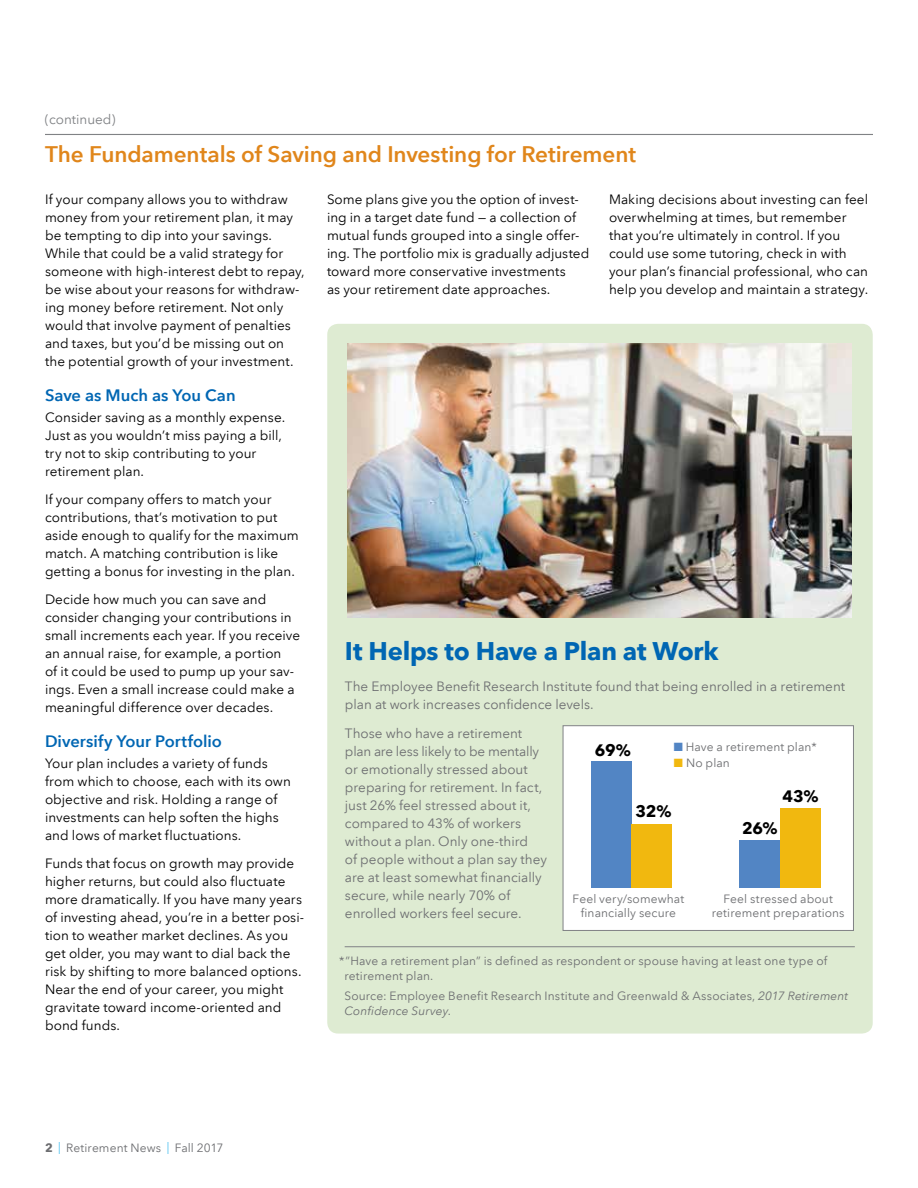
<style>
.page{position:relative;width:918px;height:1188px;background:#fff}
.page>*{position:absolute;margin:0;border:0;box-sizing:border-box;transform-origin:0 0}
.t1{font:700 25.5px "Avenir Next LT Com";letter-spacing:-.01em;color:#0066b3}
.t2{font:600 22.5px "Avenir Next LT Com";letter-spacing:-.005em;color:#e0861b}
.t3{font:600 16.5px "Avenir Next LT Com";color:#0066b3}
.t4{font:700 16.5px "Avenir Next LT Com";letter-spacing:-.02em;color:#000}
.t5{font:13.5px/18px "Avenir Next LT Com";letter-spacing:.005em;color:#000}
.t6{font:13.5px/18px "Avenir Next LT Com";color:#6d6e71}
.t7{font:13.5px "Avenir Next LT Com";color:#808285}
.t8{font:12px/15px "Avenir Next LT Com";letter-spacing:.01em;color:#6d6e71}
.s1{color:#5285c4}
.s2{color:#f1b80f}
.s3{font-style:italic}
.s4{font-weight:700}
.s5{color:#00a6e9}
</style>
<div class="page">
<hr style="left:45px;top:134px;width:828px;height:1px;background:#808285">
<div style="left:327px;top:324px;width:546px;height:710px;background:#deebd2;border-radius:11px"></div>
<img style="left:348px;top:343px;width:504px;height:275px">
<div style="left:563px;top:725px;width:291px;height:206px;background:#fff;border:1px solid #808285"></div>
<div style="left:780px;top:808px;width:41px;height:80px;background:#f1b80f"></div>
<div style="left:740px;top:840px;width:40px;height:48px;background:#5285c4"></div>
<div style="left:591px;top:761px;width:41px;height:127px;background:#5285c4"></div>
<div style="left:632px;top:824px;width:40px;height:64px;background:#f1b80f"></div>
<hr style="left:345px;top:946px;width:510px;height:1px;background:#808285">
<p class="t7" style="left:45px;top:111px;width:72px">(continued)</p>
<h2 class="t2" style="left:45px;top:141px;width:593px">The Fundamentals of Saving and Investing for Retirement</h2>
<p class="t5" style="left:45px;top:190px;width:261px">If your company allows you to withdraw money from your retirement plan, it may be tempting to dip into your savings.<br>While that could be a valid strategy for someone with high-interest debt to repay, be wise about your reasons for withdraw&shy;ing money before retirement. Not only would that involve payment of penalties and taxes, but you’d be missing out on the potential growth of your investment.</p>
<p class="t3" style="left:45px;top:385px;width:192px">Save as Much as You Can</p>
<p class="t5" style="left:45px;top:409px;width:242px">Consider saving as a monthly expense.<br>Just as you wouldn’t miss paying a bill, try not to skip contributing to your retirement plan.</p>
<p class="t5" style="left:45px;top:490px;width:255px">If your company offers to match your contributions, that’s motivation to put aside enough to qualify for the maximum match. A matching contribution is like getting a bonus for investing in the plan.</p>
<p class="t5" style="left:45px;top:590px;width:257px">Decide how much you can save and consider changing your contributions in small increments each year. If you receive an annual raise, for example, a portion<br>of it could be used to pump up your sav&shy;ings. Even a small increase could make a meaningful difference over decades.</p>
<p class="t3" style="left:45px;top:731px;width:178px">Diversify Your Portfolio</p>
<p class="t5" style="left:45px;top:755px;width:247px">Your plan includes a variety of funds from which to choose, each with its own objective and risk. Holding a range of investments can help soften the highs and lows of market fluctuations.</p>
<p class="t5" style="left:45px;top:854px;width:261px">Funds that focus on growth may provide higher returns, but could also fluctuate more dramatically. If you have many years of investing ahead, you’re in a better posi&shy;tion to weather market declines. As you get older, you may want to dial back the risk by shifting to more balanced options.<br>Near the end of your career, you might gravitate toward income-oriented and bond funds.</p>
<p class="t5" style="left:327px;top:190px;width:264px">Some plans give you the option of invest&shy;ing in a target date fund — a collection of mutual funds grouped into a single offer&shy;ing. The portfolio mix is gradually adjusted toward more conservative investments<br>as your retirement date approaches.</p>
<p class="t5" style="left:609px;top:190px;width:261px">Making decisions about investing can feel overwhelming at times, but remember that you’re ultimately in control. If you could use some tutoring, check in with your plan’s financial professional, who can help you develop and maintain a strategy.</p>
<h1 class="t1" style="left:345px;top:636px;width:375px">It Helps to Have a Plan at Work</h1>
<p class="t6" style="left:345px;top:678px;width:502px">The Employee Benefit Research Institute found that being enrolled in a retirement plan at work increases confidence levels.</p>
<p class="t6" style="left:345px;top:724px;width:203px">Those who have a retirement plan are less likely to be mentally or emotionally stressed about preparing for retirement. In fact, just 26% feel stressed about it, compared to 43% of workers without a plan. Only one-third<br>of people without a plan say they are at least somewhat financially secure, while nearly 70% of enrolled workers feel secure.</p>
<p class="t8" style="left:674px;top:739px;width:144px"><span class="s1">■</span> Have a retirement plan*</p>
<p class="t8" style="left:674px;top:755px;width:58px"><span class="s2">■</span> No plan</p>
<p class="t4" style="left:595px;top:740px;width:37px">69%</p>
<p class="t4" style="left:782px;top:786px;width:38px">43%</p>
<p class="t4" style="left:636px;top:801px;width:37px">32%</p>
<p class="t4" style="left:742px;top:818px;width:37px">26%</p>
<p class="t8" style="left:573px;top:892px;width:113px;line-height:13.5px;text-align:center">Feel very/somewhat financially secure</p>
<p class="t8" style="left:712px;top:892px;width:134px;line-height:13.5px;text-align:center">Feel stressed about retirement preparations</p>
<p class="t8" style="left:344px;top:954px;width:484px;text-indent:-5px">* ”Have a retirement plan” is defined as respondent or spouse having at least one type of retirement plan.</p>
<p class="t8" style="left:344px;top:988px;width:505px">Source: Employee Benefit Research Institute and Greenwald &amp; Associates, <span class="s3">2017 Retirement<br>Confidence Survey</span>.</p>
<p class="t8" style="left:45px;top:1140px;width:180px"><span class="s4">2</span> <span class="s5">|</span> Retirement News <span class="s5">|</span> Fall 2017</p>
</div>
